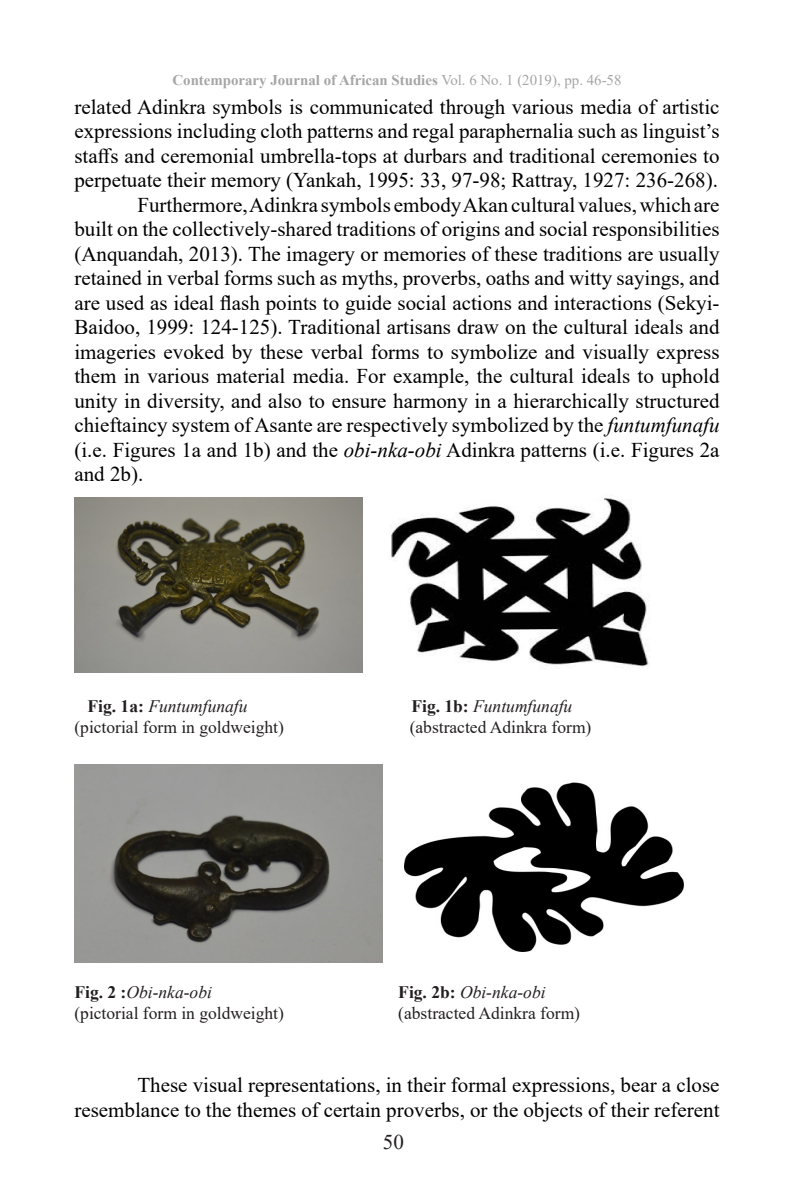
<style>
.page{position:relative;width:794px;height:1191px;background:#fff}
.page>*{position:absolute;margin:0;border:0;box-sizing:border-box;transform-origin:0 0}
.Body_A{font:21px/24.5px "Times New Roman";color:#000;text-align:justify}
.t1{font:21px "Times New Roman";color:#231f20}
.No_Spacing{font:17.5px "Times New Roman";color:#231f20}
.No_Spacing-2{font:italic 17.5px "Times New Roman";color:#231f20}
.t2{font:700 14.88px "Times New Roman";color:#a5a5a5}
.s1{font-weight:400}
.s2{font-style:italic}
.s3{font-weight:700;font-style:normal}
</style>
<div class="page">
<img style="left:74px;top:497px;width:288px;height:175px">
<img style="left:389px;top:498px;width:260px;height:169px">
<img style="left:74px;top:764px;width:309px;height:198px">
<img style="left:404px;top:782px;width:280px;height:170px">
<p class="t2" style="left:172px;top:69px;width:450px">Contemporary Journal of African Studies <span class="s1">Vol. 6 No. 1 (2019), pp. 46-58</span></p>
<p class="Body_A" style="left:74px;top:94px;width:646px">related Adinkra symbols is communicated through various media of artistic expressions including cloth patterns and regal paraphernalia such as linguist’s staffs and ceremonial umbrella-tops at durbars and traditional ceremonies to perpetuate their memory (Yankah, 1995: 33, 97-98; Rattray, 1927: 236-268).</p>
<p class="Body_A" style="left:74px;top:192px;width:646px;text-indent:63px">Furthermore, Adinkra symbols embody Akan cultural values, which are built on the collectively-shared traditions of origins and social responsibilities (Anquandah, 2013). The imagery or memories of these traditions are usually retained in verbal forms such as myths, proverbs, oaths and witty sayings, and are used as ideal flash points to guide social actions and interactions (Sekyi-Baidoo, 1999: 124-125). Traditional artisans draw on the cultural ideals and imageries evoked by these verbal forms to symbolize and visually express them in various material media. For example, the cultural ideals to uphold unity in diversity, and also to ensure harmony in a hierarchically structured chieftaincy system of Asante are respectively symbolized by the <span class="s2">funtumfunafu </span>(i.e. Figures 1a and 1b) and the <span class="s2">obi-nka-obi</span> Adinkra patterns (i.e. Figures 2a and 2b).</p>
<p class="No_Spacing-2" style="left:88px;top:694px;width:161px"><span class="s3">Fig. 1a:</span> Funtumfunafu</p>
<p class="No_Spacing-2" style="left:411px;top:694px;width:162px"><span class="s3">Fig. 1b:</span> Funtumfunafu</p>
<p class="No_Spacing" style="left:74px;top:714px;width:211px">(pictorial form in goldweight)</p>
<p class="No_Spacing" style="left:410px;top:714px;width:183px">(abstracted Adinkra form)</p>
<p class="No_Spacing-2" style="left:74px;top:979px;width:139px"><span class="s3">Fig. 2 :</span>Obi-nka-obi</p>
<p class="No_Spacing-2" style="left:398px;top:979px;width:149px"><span class="s3">Fig. 2b:</span> Obi-nka-obi</p>
<p class="No_Spacing" style="left:74px;top:1000px;width:211px">(pictorial form in goldweight)</p>
<p class="No_Spacing" style="left:398px;top:1000px;width:183px">(abstracted Adinkra form)</p>
<p class="Body_A" style="left:74px;top:1072px;width:646px;text-align:right">These visual representations, in their formal expressions, bear a close resemblance to the themes of certain proverbs, or the objects of their referent</p>
<p class="t1" style="left:383px;top:1127px;width:22px">50</p>
</div>
